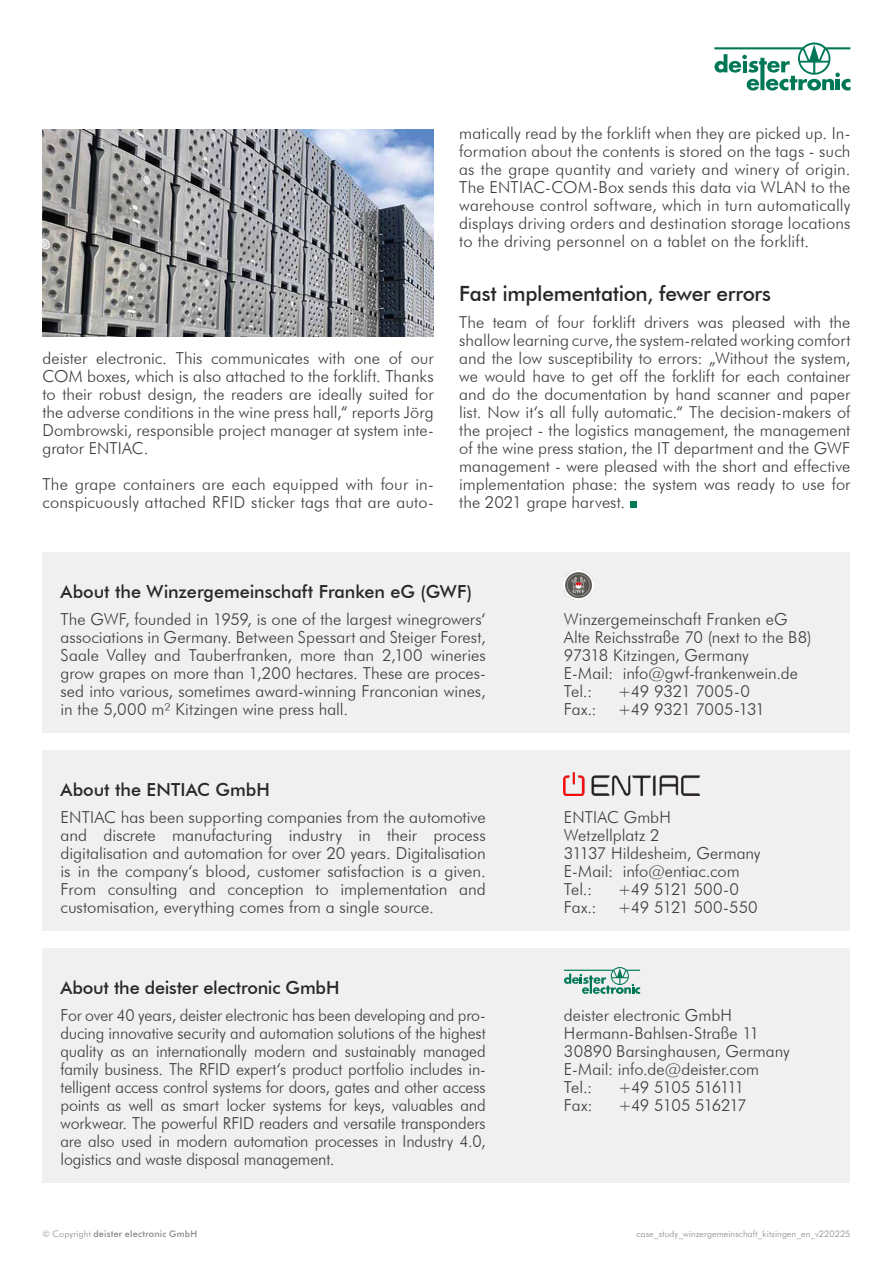
<style>
.page{position:relative;width:893px;height:1263px;background:#fff}
.page>*{position:absolute;margin:0;border:0;box-sizing:border-box;transform-origin:0 0}
.t1{font:500 21px "Futura BT";letter-spacing:-.015em;color:#282827}
.t2{font:500 18px "Futura BT";letter-spacing:-.005em;color:#282827}
.t3{font:300 16.5px/18px "Futura BT";color:#3c3c3b;text-align:justify}
.t4{font:300 16.5px "Futura BT";letter-spacing:-.06em;color:#3c3c3b}
.t5{font:300 16.5px "Futura BT";letter-spacing:-.03em;color:#3c3c3b}
.t6{font:300 16.5px "Futura BT";letter-spacing:-.02em;color:#3c3c3b}
.t7{font:300 16.5px "Futura BT";letter-spacing:-.045em;color:#3c3c3b}
.t8{font:300 9px "Futura BT";letter-spacing:.01em;color:#878787}
.t9{font:500 9px "Futura BT";letter-spacing:.025em;color:#878787}
.s1{font-weight:300}
</style>
<div class="page">
<div style="left:42px;top:949px;width:808px;height:234px;background:#f0f0f0"></div>
<div style="left:43px;top:751px;width:807px;height:180px;background:#f0f0f0"></div>
<div style="left:43px;top:553px;width:807px;height:180px;background:#f0f0f0"></div>
<svg style="left:564px;top:967px;width:76px;height:27px"></svg>
<img style="left:43px;top:130px;width:391px;height:207px">
<img style="left:564px;top:773px;width:135px;height:23px">
<div style="left:630px;top:501px;width:7px;height:7px;background:#007858"></div>
<img style="left:564px;top:571px;width:29px;height:29px">
<svg style="left:714px;top:43px;width:136px;height:48px"></svg>
<p class="t3" style="left:43px;top:349px;width:393px">deister electronic. This communicates with one of our COM boxes, which is also attached to the forklift. Thanks to their robust design, the readers are ideally suited for the adverse conditions in the wine press hall,“ reports Jörg Dombrowski, responsible project manager at system inte&shy;grator ENTIAC.</p>
<p class="t3" style="left:43px;top:475px;width:393px">The grape containers are each equipped with four in&shy;conspicuously attached RFID sticker tags that are auto-</p>
<p class="t3" style="left:459px;top:124px;width:393px">matically read by the forklift when they are picked up. In&shy;formation about the contents is stored on the tags - such as the grape quantity and variety and winery of origin.<br>The ENTIAC-COM-Box sends this data via WLAN to the warehouse control software, which in turn automatically displays driving orders and destination storage locations to the driving personnel on a tablet on the forklift.</p>
<p class="t1" style="left:459px;top:280px;width:313px">Fast implementation, fewer errors</p>
<p class="t3" style="left:459px;top:313px;width:393px">The team of four forklift drivers was pleased with the shallow learning curve, the system-related working comfort and the low susceptibility to errors: „Without the system, we would have to get off the forklift for each container and do the documentation by hand scanner and paper list. Now it‘s all fully automatic.“ The decision-makers of the project - the logistics management, the management of the wine press station, the IT department and the GWF management - were pleased with the short and effective implementation phase: the system was ready to use for the 2021 grape harvest.</p>
<p class="t2" style="left:61px;top:580px;width:413px">About the Winzergemeinschaft Franken eG (GWF)</p>
<p class="t3" style="left:61px;top:610px;width:427px">The GWF, founded in 1959, is one of the largest winegrowers‘ associations in Germany. Between Spessart and Steiger Forest, Saale Valley and Tauberfranken, more than 2,100 wineries grow grapes on more than 1,200 hectares. These are proces&shy;sed into various, sometimes award-winning Franconian wines, in the 5,000 m² Kitzingen wine press hall.</p>
<p class="t2" style="left:61px;top:778px;width:211px">About the ENTIAC GmbH</p>
<p class="t3" style="left:61px;top:808px;width:427px">ENTIAC has been supporting companies from the automotive and discrete manufacturing industry in their process digitalisation and automation for over 20 years. Digitalisation is in the company‘s blood, customer satisfaction is a given.<br>From consulting and conception to implementation and customisation, everything comes from a single source.</p>
<p class="t2" style="left:61px;top:976px;width:280px">About the deister electronic GmbH</p>
<p class="t3" style="left:61px;top:1006px;width:427px">For over 40 years, deister electronic has been developing and pro&shy;ducing innovative security and automation solutions of the highest quality as an internationally modern and sustainably managed family business. The RFID expert‘s product portfolio includes in&shy;telligent access control systems for doors, gates and other access points as well as smart locker systems for keys, valuables and workwear. The powerful RFID readers and versatile transponders are also used in modern automation processes in Industry 4.0, logistics and waste disposal management.</p>
<p class="t3" style="left:564px;top:610px;width:249px;text-align:left">Winzergemeinschaft Franken eG<br>Alte Reichsstraße 70 (next to the B8)<br>97318 Kitzingen, Germany<br>E-Mail: info@gwf-frankenwein.de<br>Tel.:</p>
<p class="t3" style="left:618px;top:682px;width:133px">+49 9321 7005-0</p>
<p class="t3" style="left:564px;top:700px;width:34px">Fax.:</p>
<p class="t5" style="left:618px;top:699px;width:149px">+49 9321 7005-131</p>
<p class="t3" style="left:564px;top:808px;width:198px;text-align:left">ENTIAC GmbH<br>Wetzellplatz 2<br>31137 Hildesheim, Germany<br>E-Mail: info@entiac.com<br>Tel.:</p>
<p class="t7" style="left:618px;top:879px;width:123px">+49 5121 500-0</p>
<p class="t3" style="left:564px;top:898px;width:34px">Fax.:</p>
<p class="t6" style="left:618px;top:897px;width:141px">+49 5121 500-550</p>
<p class="t3" style="left:564px;top:1006px;width:227px;text-align:left">deister electronic GmbH<br>Hermann-Bahlsen-Straße 11<br>30890 Barsinghausen, Germany<br>E-Mail: info.de@deister.com<br>Tel.:</p>
<p class="t4" style="left:618px;top:1077px;width:128px">+49 5105 516111</p>
<p class="t3" style="left:564px;top:1096px;width:30px">Fax:</p>
<p class="t4" style="left:618px;top:1095px;width:130px">+49 5105 516217</p>
<p class="t9" style="left:43px;top:1228px;width:156px"><span class="s1">© Copyright</span> deister electronic GmbH</p>
<p class="t8" style="left:637px;top:1228px;width:215px">case_study_winzergemeinschaft_kitzingen_en_v220225</p>
</div>
